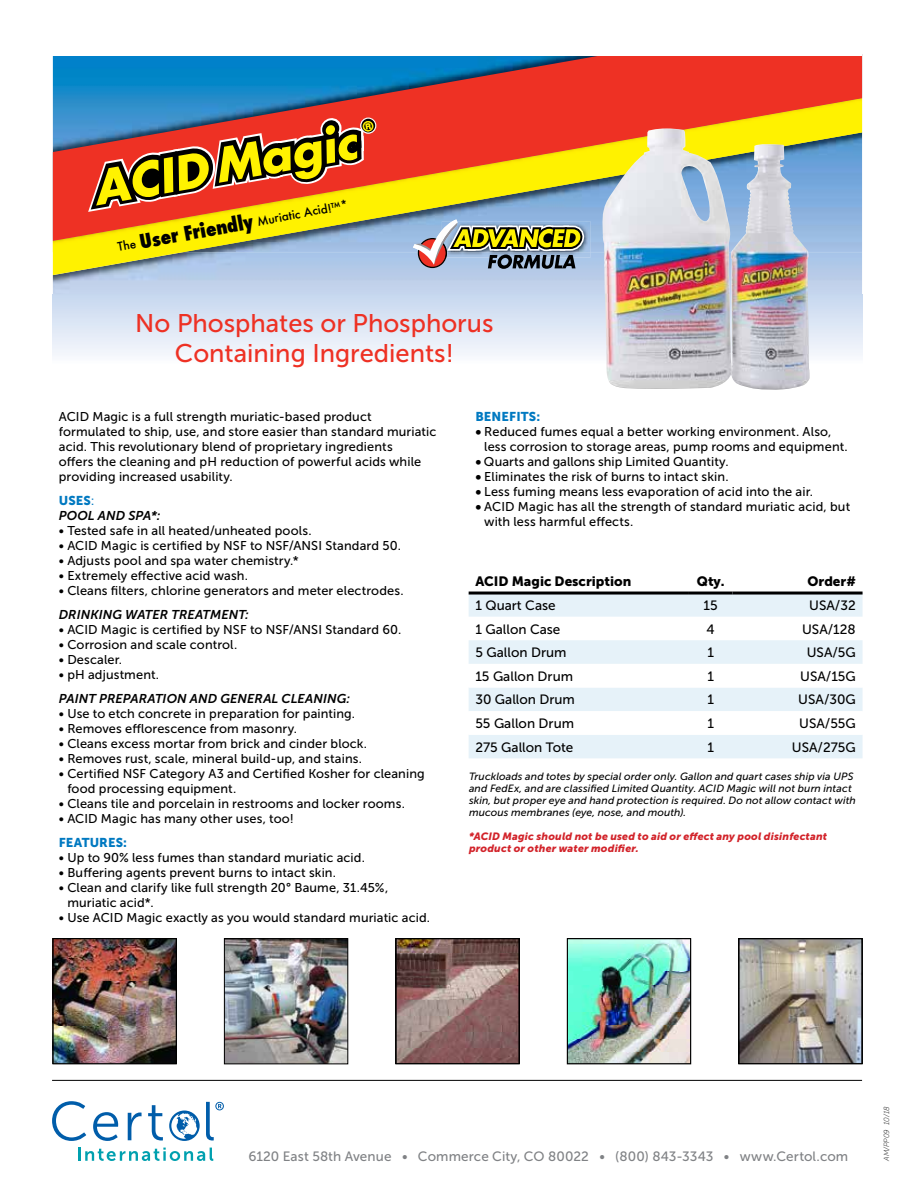
<style>
.page{position:relative;width:918px;height:1188px;background:#fff}
.page>*{position:absolute;margin:0;border:0;box-sizing:border-box;transform-origin:0 0}
.t1{font:25.5px/30.6px "Museo Sans 500";color:#ee3124;text-align:center}
.t2{font:800 condensed 19.5px "Futura";color:#000}
.t3{font:13.5px "Museo Sans 500";color:#000}
.t4{font:13.5px "Museo Sans 500";letter-spacing:.01em;color:#808285}
.t5{font:13.5px "Museo Sans 900";color:#000}
.t6{font:12.75px/15px "Museo Sans 500";letter-spacing:.01em;color:#000}
.t7{font:italic 12.75px "Museo Sans 700";letter-spacing:.005em;color:#000}
.t8{font:12.75px "Museo Sans 900";letter-spacing:.01em;color:#0079c1}
.t9{font:500 11.7px "Futura";color:#000}
.t10{font:italic 10.5px/12px "Museo Sans 500";letter-spacing:.01em;color:#000}
.t11{font:italic 10.5px/12px "Museo Sans 900";letter-spacing:.015em;color:#d2232a}
.t12{font:italic 7.5px "Museo Sans 100";color:#000}
.s1{font-family:"Museo Sans 500"}
.s2{font-family:"Museo Sans 900"}
</style>
<div class="page">
<div style="left:53px;top:294px;width:809px;height:71px;background:linear-gradient(to bottom,#c6d7ef,#fcfcfe)"></div>
<img style="left:53px;top:275px;width:809px;height:19px">
<svg style="left:53px;top:252px;width:809px;height:23px;background:#b5c7bc"></svg>
<img style="left:53px;top:241px;width:809px;height:11px">
<svg style="left:53px;top:56px;width:809px;height:185px;background:#a06c61"></svg>
<img style="left:586px;top:252px;width:4px;height:6px">
<img style="left:586px;top:221px;width:4px;height:31px">
<svg style="left:413px;top:138px;width:173px;height:200px;background:#c1b28d"></svg>
<svg style="left:469px;top:595px;width:394px;height:163px;fill:#e6f2f9"></svg>
<svg style="left:469px;top:664px;width:394px;height:71px"></svg>
<hr style="left:469px;top:592px;width:220px;height:3px;background:#000">
<hr style="left:689px;top:592px;width:43px;height:3px;background:#000">
<hr style="left:732px;top:592px;width:131px;height:3px;background:#000">
<img style="left:55px;top:941px;width:119px;height:121px">
<div style="left:53px;top:938px;width:124px;height:126px;border:1px solid #000"></div>
<img style="left:398px;top:941px;width:119px;height:121px">
<div style="left:395px;top:938px;width:125px;height:126px;border:1px solid #000"></div>
<img style="left:226px;top:940px;width:120px;height:122px">
<div style="left:224px;top:938px;width:124px;height:126px;border:1px solid #000"></div>
<img style="left:741px;top:941px;width:119px;height:121px">
<div style="left:738px;top:938px;width:125px;height:126px;border:1px solid #000"></div>
<img style="left:569px;top:941px;width:120px;height:121px">
<div style="left:567px;top:938px;width:124px;height:126px;border:1px solid #000"></div>
<hr style="left:52px;top:1080px;width:810px;height:1px;background:#000">
<svg style="left:52px;top:1101px;width:34px;height:40px"></svg>
<svg style="left:93px;top:1112px;width:25px;height:29px"></svg>
<svg style="left:128px;top:1113px;width:14px;height:27px"></svg>
<svg style="left:148px;top:1105px;width:15px;height:36px"></svg>
<svg style="left:78px;top:1148px;width:135px;height:13px"></svg>
<svg style="left:169px;top:1111px;width:31px;height:30px"></svg>
<svg style="left:206px;top:1102px;width:18px;height:39px"></svg>
<img style="left:602px;top:128px;width:208px;height:262px">
<svg style="left:117px;top:240px;width:19px;height:11px"></svg>
<svg style="left:79px;top:110px;width:295px;height:109px;background:#b66e31"></svg>
<p class="t9" style="left:256px;top:213px;width:94px;rotate:-10deg">Muriatic Acid!™*</p>
<h2 class="t2" style="left:138px;top:228px;width:117px;rotate:-10deg">User Friendly</h2>
<h1 class="t1" style="left:135px;top:308px;width:360px">No Phosphates or Phosphorus<br>Containing Ingredients!</h1>
<p class="t6" style="left:59px;top:409px;width:379px">ACID Magic is a full strength muriatic-based product formulated to ship, use, and store easier than standard muriatic acid. This revolutionary blend of proprietary ingredients<br>offers the cleaning and pH reduction of powerful acids while providing increased usability.</p>
<p class="t8" style="left:59px;top:494px;width:37px">USES<span class="s1">:</span></p>
<p class="t7" style="left:59px;top:509px;width:103px">POOL AND SPA*:</p>
<p class="t6" style="left:59px;top:523px;width:254px">• Tested safe in all heated/unheated pools.</p>
<p class="t6" style="left:59px;top:538px;width:344px">• ACID Magic is certified by NSF to NSF/ANSI Standard 50.</p>
<p class="t6" style="left:59px;top:553px;width:242px">• Adjusts pool and spa water chemistry.*</p>
<p class="t6" style="left:59px;top:568px;width:191px">• Extremely effective acid wash.</p>
<p class="t6" style="left:59px;top:583px;width:346px">• Cleans filters, chlorine generators and meter electrodes.</p>
<p class="t7" style="left:59px;top:608px;width:192px">DRINKING WATER TREATMENT:</p>
<p class="t6" style="left:59px;top:622px;width:344px">• ACID Magic is certified by NSF to NSF/ANSI Standard 60.</p>
<p class="t6" style="left:59px;top:637px;width:180px">• Corrosion and scale control.</p>
<p class="t6" style="left:59px;top:652px;width:65px">• Descaler.</p>
<p class="t6" style="left:59px;top:667px;width:102px">• pH adjustment.</p>
<p class="t7" style="left:59px;top:692px;width:293px">PAINT PREPARATION AND GENERAL CLEANING:</p>
<p class="t6" style="left:59px;top:706px;width:298px">• Use to etch concrete in preparation for painting.</p>
<p class="t6" style="left:59px;top:721px;width:240px">• Removes efflorescence from masonry.</p>
<p class="t6" style="left:59px;top:736px;width:310px">• Cleans excess mortar from brick and cinder block.</p>
<p class="t6" style="left:59px;top:751px;width:305px">• Removes rust, scale, mineral build-up, and stains.</p>
<p class="t6" style="left:67px;top:766px;width:359px;text-indent:-9px">• Certified NSF Category A3 and Certified Kosher for cleaning food processing equipment.</p>
<p class="t6" style="left:59px;top:796px;width:348px">• Cleans tile and porcelain in restrooms and locker rooms.</p>
<p class="t6" style="left:59px;top:811px;width:237px">• ACID Magic has many other uses, too!</p>
<p class="t8" style="left:59px;top:835px;width:70px">FEATURES:</p>
<p class="t6" style="left:59px;top:850px;width:308px">• Up to 90% less fumes than standard muriatic acid.</p>
<p class="t6" style="left:59px;top:865px;width:279px">• Buffering agents prevent burns to intact skin.</p>
<p class="t6" style="left:67px;top:880px;width:322px;text-indent:-9px">• Clean and clarify like full strength 20° Baume, 31.45%, muriatic acid*.</p>
<p class="t6" style="left:59px;top:910px;width:373px">• Use ACID Magic exactly as you would standard muriatic acid.</p>
<p class="t8" style="left:475px;top:409px;width:66px">BENEFITS:</p>
<p class="t6" style="left:484px;top:424px;width:365px;text-indent:-9px"><span class="s2">•</span> Reduced fumes equal a better working environment. Also, less corrosion to storage areas, pump rooms and equipment.</p>
<p class="t6" style="left:475px;top:454px;width:255px"><span class="s2">•</span> Quarts and gallons ship Limited Quantity.</p>
<p class="t6" style="left:475px;top:469px;width:255px"><span class="s2">•</span> Eliminates the risk of burns to intact skin.</p>
<p class="t6" style="left:475px;top:484px;width:339px"><span class="s2">•</span> Less fuming means less evaporation of acid into the air.</p>
<p class="t6" style="left:484px;top:499px;width:368px;text-indent:-9px"><span class="s2">•</span> ACID Magic has all the strength of standard muriatic acid, but with less harmful effects.</p>
<p class="t5" style="left:475px;top:574px;width:158px">ACID Magic Description</p>
<p class="t5" style="left:697px;top:574px;width:29px">Qty.</p>
<p class="t5" style="left:808px;top:574px;width:50px">Order#</p>
<p class="t3" style="left:475px;top:598px;width:82px">1 Quart Case</p>
<p class="t3" style="left:704px;top:598px;width:16px">15</p>
<p class="t3" style="left:809px;top:598px;width:48px">USA/32</p>
<p class="t3" style="left:475px;top:621px;width:87px">1 Gallon Case</p>
<p class="t3" style="left:707px;top:621px;width:10px">4</p>
<p class="t3" style="left:802px;top:621px;width:55px">USA/128</p>
<p class="t3" style="left:475px;top:645px;width:93px">5 Gallon Drum</p>
<p class="t3" style="left:707px;top:645px;width:8px">1</p>
<p class="t3" style="left:807px;top:645px;width:50px">USA/5G</p>
<p class="t3" style="left:475px;top:669px;width:99px">15 Gallon Drum</p>
<p class="t3" style="left:707px;top:669px;width:8px">1</p>
<p class="t3" style="left:800px;top:669px;width:57px">USA/15G</p>
<p class="t3" style="left:475px;top:692px;width:101px">30 Gallon Drum</p>
<p class="t3" style="left:707px;top:692px;width:8px">1</p>
<p class="t3" style="left:798px;top:692px;width:59px">USA/30G</p>
<p class="t3" style="left:475px;top:716px;width:100px">55 Gallon Drum</p>
<p class="t3" style="left:707px;top:716px;width:8px">1</p>
<p class="t3" style="left:799px;top:716px;width:58px">USA/55G</p>
<p class="t3" style="left:475px;top:740px;width:100px">275 Gallon Tote</p>
<p class="t3" style="left:707px;top:740px;width:8px">1</p>
<p class="t3" style="left:792px;top:740px;width:65px">USA/275G</p>
<p class="t10" style="left:469px;top:770px;width:388px">Truckloads and totes by special order only. Gallon and quart cases ship via UPS and FedEx, and are classified Limited Quantity. ACID Magic will not burn intact skin, but proper eye and hand protection is required. Do not allow contact with mucous membranes (eye, nose, and mouth).</p>
<p class="t11" style="left:469px;top:830px;width:360px">*ACID Magic should not be used to aid or effect any pool disinfectant product or other water modifier.</p>
<p class="t4" style="left:248px;top:1149px;width:601px">6120 East 58th Avenue • Commerce City, CO 80022 • (800) 843-3343 • www.Certol.com</p>
<p class="t12" style="left:883px;top:1161px;width:56px;rotate:-90deg">AM/PP09 10/18</p>
</div>
